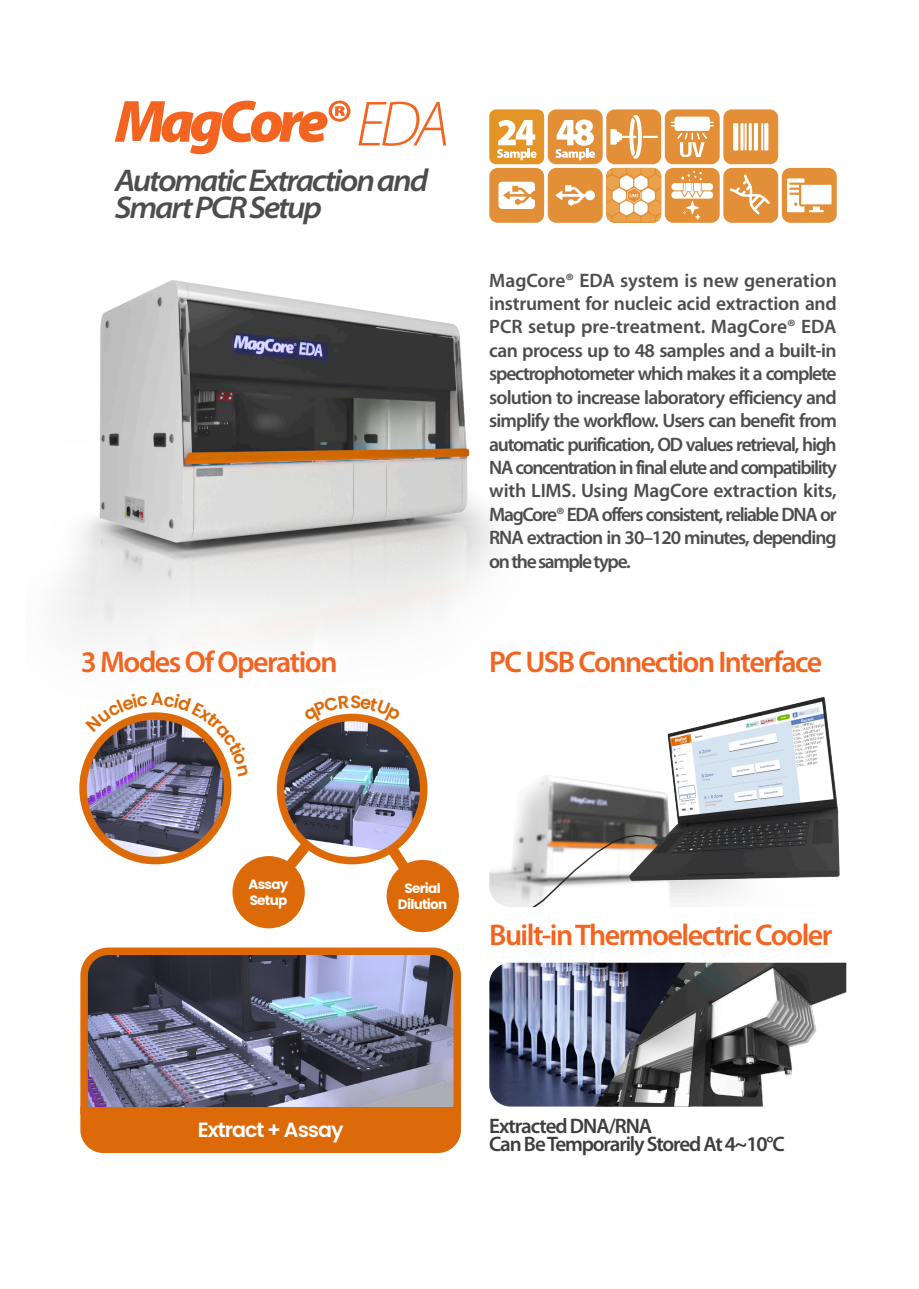
<style>
.page{position:relative;width:919px;height:1289px;background:#fff}
.page>*{position:absolute;margin:0;border:0;box-sizing:border-box;transform-origin:0 0}
.Product_name{font:italic 300 64.5px "Myriad Pro";color:#f36421}
.Magcore{font:italic 900 60px "Myriad Pro";letter-spacing:-.085em;color:#f36421}
.t1{font:italic 600 semi-expanded 31.5px "Myriad Pro";letter-spacing:-.07em;color:#4d4d4d}
.t2{font:600 30px "Myriad Pro";letter-spacing:-.05em;color:#f36421}
.t3{font:600 21px "Myriad Pro";letter-spacing:-.055em;color:#3e3e3f}
.t4{font:600 20.55px "Poppins";letter-spacing:-.05em;color:#fff}
.t5{font:600 19.5px/23.4px "Myriad Pro";letter-spacing:-.055em;color:#4d4d4d;text-align:justify}
.t6{font:700 13.5px/16.2px "Poppins";letter-spacing:-.05em;color:#fff;text-align:center}
</style>
<div class="page">
<img style="left:62px;top:154px;width:775px;height:495px">
<img style="left:489px;top:697px;width:351px;height:210px">
<div style="left:80px;top:1118px;width:381px;height:34px;background:#dd6a08"></div>
<svg style="left:80px;top:947px;width:381px;height:171px"></svg>
<img style="left:280px;top:717px;width:143px;height:143px;border-radius:72px">
<svg style="left:254px;top:774px;width:205px;height:159px"></svg>
<div style="left:232px;top:856px;width:73px;height:72px;background:#dd6a08;border-radius:50%"></div>
<img style="left:83px;top:716px;width:144px;height:144px;border-radius:72px">
<div style="left:79px;top:712px;width:152px;height:152px;border:8px solid #dd6a08;border-radius:50%"></div>
<img style="left:489px;top:962px;width:106px;height:144px">
<img style="left:595px;top:962px;width:251px;height:144px">
<div style="left:547px;top:109px;width:55px;height:55px;background:#e28f38;border-radius:8px"></div>
<svg style="left:555px;top:119px;width:40px;height:41px"></svg>
<div style="left:606px;top:109px;width:55px;height:55px;background:#e28f38;border-radius:8px"></div>
<svg style="left:610px;top:115px;width:47px;height:44px"></svg>
<div style="left:664px;top:109px;width:55px;height:55px;background:#e28f38;border-radius:8px"></div>
<svg style="left:670px;top:117px;width:43px;height:40px"></svg>
<div style="left:723px;top:109px;width:55px;height:55px;background:#e28f38;border-radius:8px"></div>
<svg style="left:733px;top:123px;width:35px;height:27px"></svg>
<div style="left:489px;top:168px;width:55px;height:55px;background:#e28f38;border-radius:8px"></div>
<svg style="left:498px;top:182px;width:37px;height:27px"></svg>
<div style="left:547px;top:168px;width:55px;height:55px;background:#e28f38;border-radius:8px"></div>
<svg style="left:555px;top:185px;width:40px;height:20px"></svg>
<svg style="left:606px;top:168px;width:55px;height:54px"></svg>
<div style="left:664px;top:168px;width:55px;height:55px;background:#e28f38;border-radius:8px"></div>
<svg style="left:671px;top:171px;width:42px;height:49px"></svg>
<div style="left:723px;top:168px;width:55px;height:55px;background:#e28f38;border-radius:8px"></div>
<svg style="left:729px;top:174px;width:41px;height:40px"></svg>
<div style="left:781px;top:168px;width:55px;height:55px;background:#e28f38;border-radius:8px"></div>
<svg style="left:787px;top:178px;width:44px;height:34px"></svg>
<div style="left:489px;top:109px;width:55px;height:55px;background:#e39424;border-radius:7px"></div>
<svg style="left:497px;top:120px;width:39px;height:40px"></svg>
<svg style="left:312px;top:713px;width:80px;height:12px"></svg>
<svg style="left:85px;top:712px;width:146px;height:64px"></svg>
<p class="Magcore" style="left:115px;top:82px;width:235px">MagCore®</p>
<p class="Product_name" style="left:356px;top:85px;width:95px">EDA</p>
<p class="t1" style="left:115px;top:160px;width:315px">Automatic Extraction and</p>
<p class="t1" style="left:115px;top:187px;width:209px">Smart PCR Setup</p>
<p class="t5" style="left:489px;top:268px;width:349px">MagCore® EDA system is new generation instrument for nucleic acid extraction and PCR setup pre-treatment. MagCore® EDA can process up to 48 samples and a built-in spectrophotometer which makes it a complete solution to increase laboratory efficiency and simplify the workflow. Users can benefit from automatic purification, OD values retrieval, high NA concentration in final elute and compatibility with LIMS. Using MagCore extraction kits, MagCore® EDA offers consistent, reliable DNA or RNA extraction in 30–120 minutes, depending on the sample type.</p>
<p class="t2" style="left:81px;top:642px;width:258px">3 Modes Of Operation</p>
<p class="t2" style="left:489px;top:642px;width:334px">PC USB Connection Interface</p>
<p class="t6" style="left:248px;top:876px;width:42px">Assay</p>
<p class="t6" style="left:250px;top:892px;width:39px">Setup</p>
<p class="t6" style="left:398px;top:879px;width:51px">Serial<br>Dilution</p>
<p class="t2" style="left:489px;top:915px;width:345px">Built-in Thermoelectric Cooler</p>
<p class="t4" style="left:198px;top:1118px;width:147px">Extract + Assay</p>
<p class="t3" style="left:489px;top:1112px;width:164px">Extracted DNA/RNA</p>
<p class="t3" style="left:489px;top:1130px;width:297px">Can Be Temporarily Stored At 4~10°C</p>
</div>
